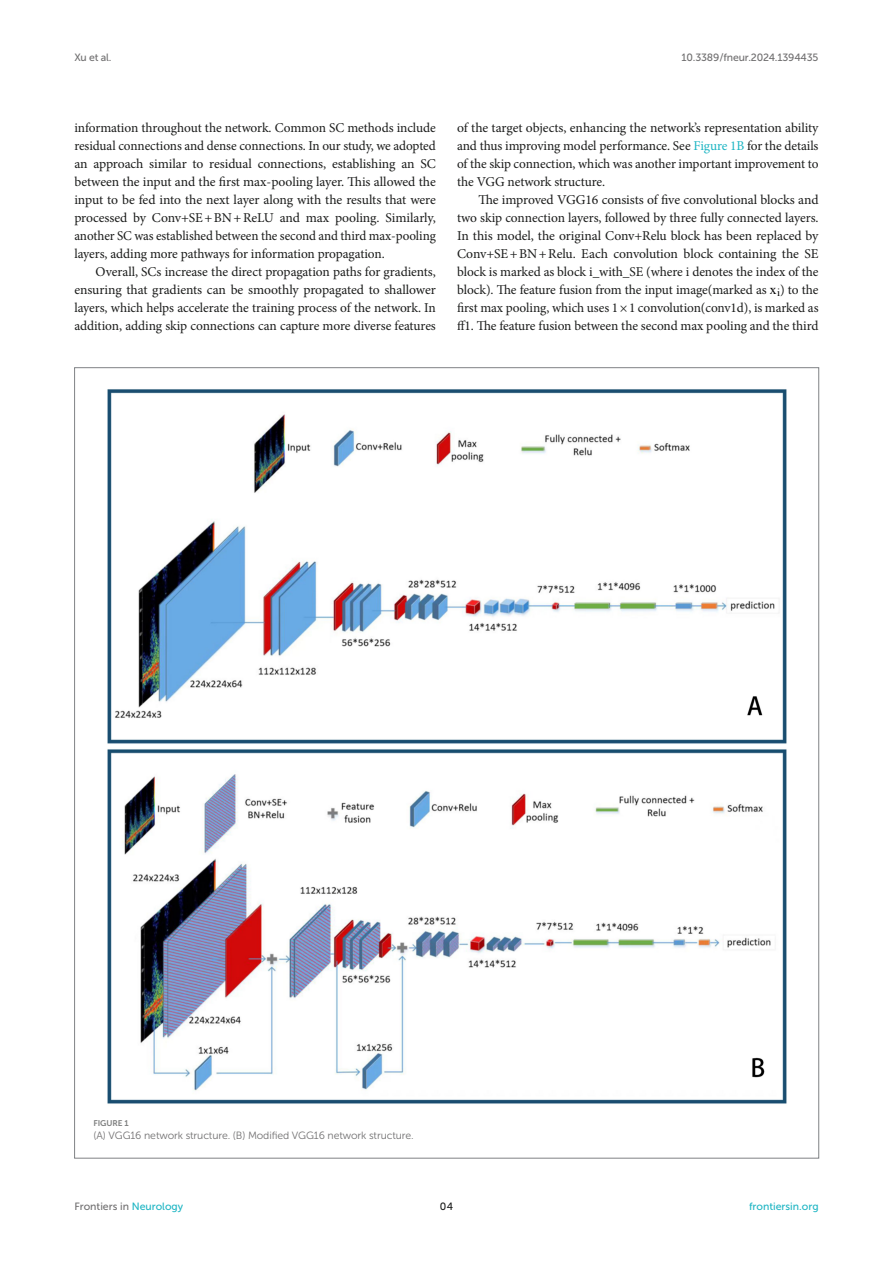
<style>
.page{position:relative;width:893px;height:1263px;background:#fff}
.page>*{position:absolute;margin:0;border:0;box-sizing:border-box;transform-origin:0 0}
.TEXT{font:13.5px/18px "Minion Pro";letter-spacing:-.01em;color:#1b1c1b;text-align:justify}
.FIG_LEG{font:10.5px "Museo Sans 300";letter-spacing:-.01em;color:#706f70}
.t1{font:10.5px "Museo Sans 500";letter-spacing:-.015em;color:#706f70}
.t2{font:10.5px "Museo Sans 500";color:#1db5c3}
.t3{font:10.5px "Museo Sans 500";color:#1b1c1b}
.FIG_HD{font:8.25px "Museo Sans 700";letter-spacing:-.01em;color:#7e7f7f}
.s1{color:#1db5c3}
.s2{font-family:"Times New Roman";color:#000}
</style>
<div class="page">
<img style="left:107px;top:389px;width:680px;height:715px">
<p class="t1" style="left:74px;top:51px;width:39px">Xu et al.</p>
<p class="t1" style="left:682px;top:51px;width:138px">10.3389/fneur.2024.1394435</p>
<p class="TEXT" style="left:74px;top:119px;width:363px">information throughout the network. Common SC methods include residual connections and dense connections. In our study, we adopted an approach similar to residual connections, establishing an SC between the input and the first max-pooling layer. This allowed the input to be fed into the next layer along with the results that were processed by Conv+SE+BN+ReLU and max pooling. Similarly, another SC was established between the second and third max-pooling layers, adding more pathways for information propagation.</p>
<p class="TEXT" style="left:74px;top:263px;width:363px;text-indent:21px">Overall, SCs increase the direct propagation paths for gradients, ensuring that gradients can be smoothly propagated to shallower layers, which helps accelerate the training process of the network. In addition, adding skip connections can capture more diverse features</p>
<p class="TEXT" style="left:457px;top:119px;width:363px">of the target objects, enhancing the network’s representation ability and thus improving model performance. See <span class="s1">Figure 1B</span> for the details of the skip connection, which was another important improvement to the VGG network structure.</p>
<p class="TEXT" style="left:457px;top:191px;width:363px;text-indent:21px">The improved VGG16 consists of five convolutional blocks and two skip connection layers, followed by three fully connected layers.<br>In this model, the original Conv+Relu block has been replaced by Conv+SE+BN+Relu. Each convolution block containing the SE block is marked as block i_with_SE (where i denotes the index of the block). The feature fusion from the input image(marked as <span class="s2">x</span><sub>i</sub>) to the first max pooling, which uses 1×1 convolution(conv1d), is marked as ff1. The feature fusion between the second max pooling and the third</p>
<p class="FIG_HD" style="left:94px;top:1118px;width:37px">FIGURE 1</p>
<p class="FIG_LEG" style="left:94px;top:1130px;width:322px">(A) VGG16 network structure. (B) Modified VGG16 network structure.</p>
<p class="t1" style="left:74px;top:1200px;width:110px">Frontiers in <span class="s1">Neurology</span></p>
<p class="t3" style="left:440px;top:1200px;width:15px">04</p>
<p class="t2" style="left:749px;top:1200px;width:71px">frontiersin.org</p>
</div>
